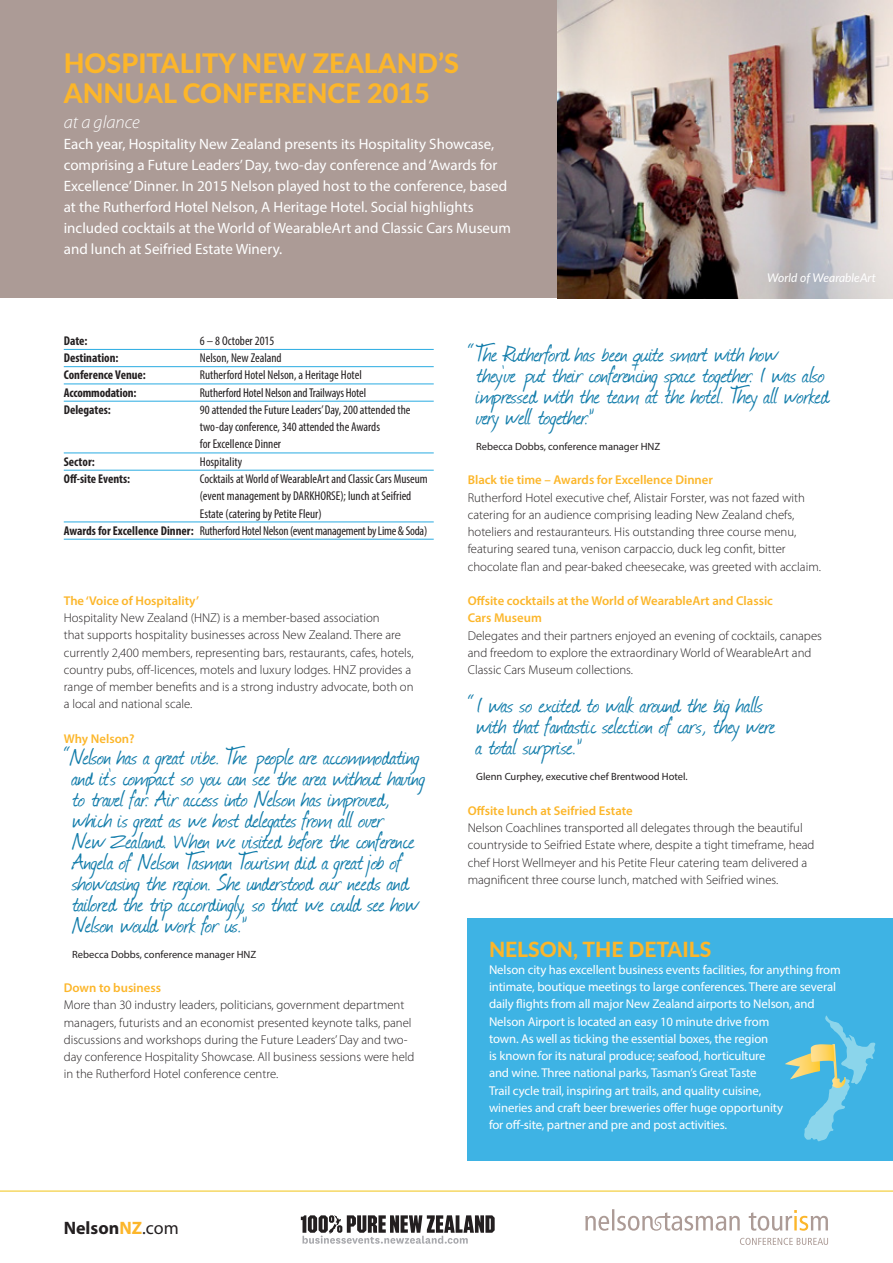
<style>
.page{position:relative;width:893px;height:1263px;background:#fff}
.page>*{position:absolute;margin:0;border:0;box-sizing:border-box;transform-origin:0 0}
.t1{font:27px/21px "Journal";color:#117caa}
.t2{font:800 27px/30px "Lato";color:#fcb62a}
.t3{font:800 21px "Lato";color:#fcb62a}
.t4{font:700 18px "Myriad Pro";color:#231f20}
.t5{font:italic 300 18px "Myriad Pro";color:#fff}
.t6{font:15px/21px "Myriad Pro";color:#fff}
.t7{font:300 12.75px/17.2px "Myriad Pro";color:#231f20}
.t8{font:12.75px/17.2px "Myriad Pro";letter-spacing:-.01em;color:#fff}
.t9{font:condensed 12.75px/17.2px "Myriad Pro";color:#231f20}
.t10{font:600 12.75px/17.2px "Myriad Pro";color:#fcb62a}
.t11{font:700 condensed 12.75px "Myriad Pro";color:#231f20}
.t12{font:condensed 12.75px "Myriad Pro";letter-spacing:-.02em;color:#231f20}
.t13{font:italic 12px "Lato";color:#fff}
.t14{font:10.5px "Myriad Pro";color:#231f20}
.s1{font-weight:700}
.s2{color:#fcb62a}
.s3{font-weight:400}
</style>
<div class="page">
<div style="left:0;top:0;width:893px;height:298px;background:#ac9b96"></div>
<hr style="left:64px;top:349px;width:370px;height:1px;background:#29abe2">
<hr style="left:64px;top:366px;width:370px;height:1px;background:#29abe2">
<hr style="left:64px;top:384px;width:370px;height:1px;background:#29abe2">
<hr style="left:64px;top:401px;width:370px;height:1px;background:#29abe2">
<hr style="left:64px;top:453px;width:370px;height:1px;background:#29abe2">
<hr style="left:64px;top:470px;width:370px;height:1px;background:#29abe2">
<hr style="left:64px;top:522px;width:370px;height:1px;background:#29abe2">
<hr style="left:64px;top:539px;width:370px;height:1px;background:#29abe2">
<svg style="left:585px;top:1209px;width:243px;height:22px"></svg>
<svg style="left:740px;top:1238px;width:88px;height:7px"></svg>
<svg style="left:301px;top:1215px;width:194px;height:29px"></svg>
<hr style="left:0;top:1191px;width:893px;height:1px;background:#f1c415">
<div style="left:468px;top:918px;width:425px;height:243px;background:#3eb3e4"></div>
<svg style="left:785px;top:1015px;width:91px;height:127px"></svg>
<img style="left:558px;top:0;width:335px;height:298px">
<h1 class="t2" style="left:64px;top:47px;width:397px">HOSPITALITY NEW ZEALAND’S<br>ANNUAL CONFERENCE 2015</h1>
<h3 class="t5" style="left:64px;top:112px;width:77px">at a glance</h3>
<p class="t6" style="left:64px;top:134px;width:449px">Each year, Hospitality New Zealand presents its Hospitality Showcase, comprising a Future Leaders’ Day, two-day conference and ‘Awards for Excellence’ Dinner. In 2015 Nelson played host to the conference, based at the Rutherford Hotel Nelson, A Heritage Hotel. Social highlights included cocktails at the World of WearableArt and Classic Cars Museum and lunch at Seifried Estate Winery.</p>
<p class="t13" style="left:767px;top:269px;width:110px">World of WearableArt</p>
<p class="t11" style="left:64px;top:333px;width:25px">Date:</p>
<p class="t9" style="left:200px;top:332px;width:76px">6 – 8 October 2015</p>
<p class="t11" style="left:64px;top:350px;width:56px">Destination:</p>
<p class="t9" style="left:200px;top:349px;width:83px">Nelson, New Zealand</p>
<p class="t11" style="left:64px;top:367px;width:84px">Conference Venue:</p>
<p class="t9" style="left:200px;top:366px;width:163px">Rutherford Hotel Nelson, a Heritage Hotel</p>
<p class="t11" style="left:64px;top:384px;width:74px">Accommodation:</p>
<p class="t9" style="left:200px;top:384px;width:168px">Rutherford Hotel Nelson and Trailways Hotel</p>
<p class="t11" style="left:64px;top:402px;width:49px">Delegates:</p>
<p class="t9" style="left:200px;top:401px;width:212px">90 attended the Future Leaders’ Day, 200 attended the two-day conference, 340 attended the Awards<br>for Excellence Dinner</p>
<p class="t11" style="left:64px;top:453px;width:32px">Sector:</p>
<p class="t9" style="left:200px;top:453px;width:44px">Hospitality</p>
<p class="t11" style="left:64px;top:471px;width:68px">Off-site Events:</p>
<p class="t9" style="left:200px;top:470px;width:229px">Cocktails at World of WearableArt and Classic Cars Museum</p>
<p class="t9" style="left:200px;top:487px;width:213px">(event management by DARKHORSE); lunch at Seifried</p>
<p class="t9" style="left:200px;top:504px;width:123px">Estate (catering by Petite Fleur)</p>
<p class="t12" style="left:64px;top:523px;width:365px"><span class="s1">Awards for Excellence Dinner:</span> Rutherford Hotel Nelson (event management by Lime &amp; Soda)</p>
<p class="t10" style="left:64px;top:592px;width:137px">The ‘Voice of Hospitality’</p>
<p class="t7" style="left:64px;top:609px;width:352px">Hospitality New Zealand (HNZ) is a member-based association<br>that supports hospitality businesses across New Zealand. There are currently 2,400 members, representing bars, restaurants, cafes, hotels, country pubs, off-licences, motels and luxury lodges. HNZ provides a range of member benefits and is a strong industry advocate, both on a local and national scale.</p>
<p class="t10" style="left:64px;top:730px;width:72px">Why Nelson?</p>
<p class="t1" style="left:72px;top:746px;width:354px;text-indent:-9px">“Nelson has a great vibe. The people are accommodating and it’s compact so you can see the area without having to travel far. Air access into Nelson has improved, which is great as we host delegates from all over<br>New Zealand. When we visited before the conference Angela of Nelson Tasman Tourism did a great job of showcasing the region. She understood our needs and tailored the trip accordingly, so that we could see how Nelson would work for us.”</p>
<p class="t14" style="left:72px;top:948px;width:186px">Rebecca Dobbs, conference manager HNZ</p>
<p class="t10" style="left:64px;top:979px;width:99px">Down to business</p>
<p class="t7" style="left:64px;top:996px;width:352px">More than 30 industry leaders, politicians, government department managers, futurists and an economist presented keynote talks, panel discussions and workshops during the Future Leaders’ Day and two&shy;day conference Hospitality Showcase. All business sessions were held in the Rutherford Hotel conference centre.</p>
<h3 class="t4" style="left:64px;top:1216px;width:116px">Nelson<span class="s2">NZ</span><span class="s3">.com</span></h3>
<h1 class="t1" style="left:476px;top:343px;width:354px;text-indent:-9px">“The Rutherford has been quite smart with how<br>they’ve put their conferencing space together. I was also impressed with the team at the hotel. They all worked very well together.”</h1>
<p class="t14" style="left:476px;top:440px;width:186px">Rebecca Dobbs, conference manager HNZ</p>
<p class="t10" style="left:468px;top:471px;width:247px">Black tie time – Awards for Excellence Dinner</p>
<p class="t7" style="left:468px;top:489px;width:355px">Rutherford Hotel executive chef, Alistair Forster, was not fazed with catering for an audience comprising leading New Zealand chefs, hoteliers and restauranteurs. His outstanding three course menu, featuring seared tuna, venison carpaccio, duck leg confit, bitter chocolate flan and pear-baked cheesecake, was greeted with acclaim.</p>
<p class="t10" style="left:468px;top:592px;width:307px">Offsite cocktails at the World of WearableArt and Classic<br>Cars Museum</p>
<p class="t7" style="left:468px;top:627px;width:356px">Delegates and their partners enjoyed an evening of cocktails, canapes and freedom to explore the extraordinary World of WearableArt and<br>Classic Cars Museum collections.</p>
<h1 class="t1" style="left:476px;top:694px;width:301px;text-indent:-9px">“I was so excited to walk around the big halls with that fantastic selection of cars, they were a total surprise.”</h1>
<p class="t14" style="left:476px;top:770px;width:213px">Glenn Curphey, executive chef Brentwood Hotel.</p>
<p class="t10" style="left:468px;top:801px;width:166px">Offsite lunch at Seifried Estate</p>
<p class="t7" style="left:468px;top:819px;width:348px">Nelson Coachlines transported all delegates through the beautiful countryside to Seifried Estate where, despite a tight timeframe, head chef Horst Wellmeyer and his Petite Fleur catering team delivered a magnificent three course lunch, matched with Seifried wines.</p>
<h2 class="t3" style="left:489px;top:933px;width:224px">NELSON, THE DETAILS</h2>
<p class="t8" style="left:489px;top:961px;width:353px">Nelson city has excellent business events facilities, for anything from intimate, boutique meetings to large conferences. There are several daily flights from all major New Zealand airports to Nelson, and Nelson Airport is located an easy 10 minute drive from<br>town. As well as ticking the essential boxes, the region<br>is known for its natural produce; seafood, horticulture<br>and wine. Three national parks, Tasman’s Great Taste<br>Trail cycle trail, inspiring art trails, and quality cuisine,<br>wineries and craft beer breweries offer huge opportunity<br>for off-site, partner and pre and post activities.</p>
</div>
